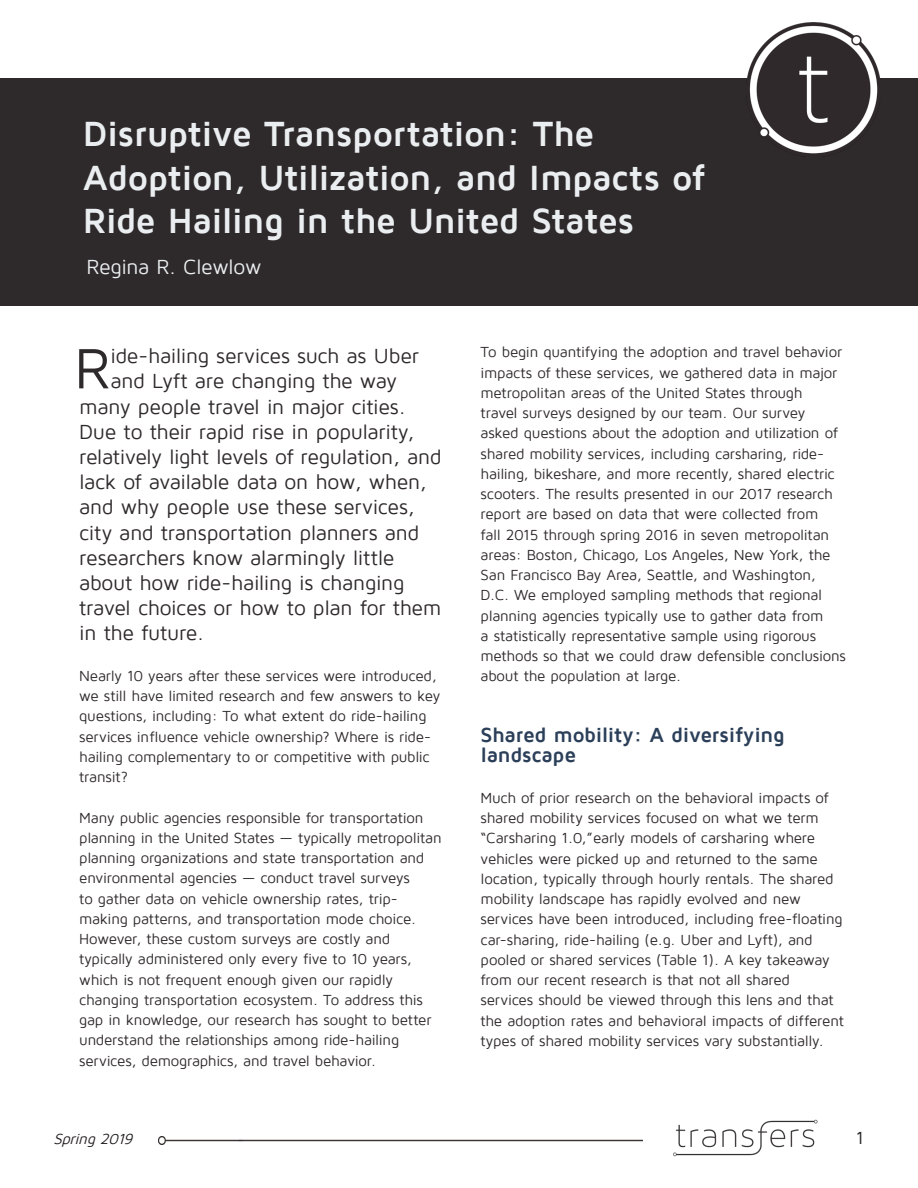
<style>
.page{position:relative;width:918px;height:1188px;background:#fff}
.page>*{position:absolute;margin:0;border:0;box-sizing:border-box;transform-origin:0 0}
.t1{font:58.8px "Maven Pro";color:#2e292a}
.t2{font:700 36px/43.2px "Maven Pro";letter-spacing:-.015em;color:#ebeef0}
.t3{font:21px "Maven Pro";letter-spacing:-.015em;color:#2e292a}
.t4{font:700 21px/20.2px "Maven Pro";letter-spacing:-.015em;color:#2b3f59}
.t5{font:21px "Maven Pro";letter-spacing:-.02em;color:#ebeef0}
.t6{font:18px "Maven Pro";color:#231f20}
.t7{font:15px/20.2px "Maven Pro";letter-spacing:-.015em;color:#2e292a}
.t8{font:italic 15px "Maven Pro";color:#231f20}
</style>
<div class="page">
<img style="left:158px;top:1136px;width:485px;height:8px">
<img style="left:673px;top:1119px;width:145px;height:38px">
<div style="left:0;top:78px;width:918px;height:228px;background:#2e292a"></div>
<img style="left:747px;top:23px;width:133px;height:131px">
<p class="t2" style="left:83px;top:113px;width:623px">Disruptive Transportation: The<br>Adoption, Utilization, and Impacts of<br>Ride Hailing in the United States</p>
<p class="t5" style="left:86px;top:256px;width:177px">Regina R. Clewlow</p>
<p class="t1" style="left:74px;top:338px;width:38px">R</p>
<p class="t3" style="left:111px;top:345px;width:310px">ide-hailing services such as Uber</p>
<p class="t3" style="left:111px;top:370px;width:288px">and Lyft are changing the way</p>
<p class="t3" style="left:79px;top:396px;width:328px">many people travel in major cities.</p>
<p class="t3" style="left:79px;top:421px;width:337px">Due to their rapid rise in popularity,</p>
<p class="t3" style="left:79px;top:446px;width:364px">relatively light levels of regulation, and</p>
<p class="t3" style="left:79px;top:471px;width:349px">lack of available data on how, when,</p>
<p class="t3" style="left:79px;top:496px;width:337px">and why people use these services,</p>
<p class="t3" style="left:79px;top:522px;width:342px">city and transportation planners and</p>
<p class="t3" style="left:79px;top:547px;width:317px">researchers know alarmingly little</p>
<p class="t3" style="left:79px;top:572px;width:327px">about how ride-hailing is changing</p>
<p class="t3" style="left:79px;top:597px;width:364px">travel choices or how to plan for them</p>
<p class="t3" style="left:79px;top:622px;width:126px">in the future.</p>
<p class="t7" style="left:79px;top:666px;width:363px">Nearly 10 years after these services were introduced, we still have limited research and few answers to key questions, including: To what extent do ride-hailing services influence vehicle ownership? Where is ride&shy;hailing complementary to or competitive with public transit?</p>
<p class="t7" style="left:79px;top:808px;width:364px">Many public agencies responsible for transportation planning in the United States — typically metropolitan planning organizations and state transportation and environmental agencies — conduct travel surveys<br>to gather data on vehicle ownership rates, trip&shy;making patterns, and transportation mode choice.<br>However, these custom surveys are costly and typically administered only every five to 10 years, which is not frequent enough given our rapidly changing transportation ecosystem. To address this gap in knowledge, our research has sought to better understand the relationships among ride-hailing services, demographics, and travel behavior.</p>
<p class="t7" style="left:481px;top:342px;width:367px">To begin quantifying the adoption and travel behavior impacts of these services, we gathered data in major metropolitan areas of the United States through<br>travel surveys designed by our team. Our survey asked questions about the adoption and utilization of shared mobility services, including carsharing, ride&shy;hailing, bikeshare, and more recently, shared electric scooters. The results presented in our 2017 research report are based on data that were collected from<br>fall 2015 through spring 2016 in seven metropolitan areas: Boston, Chicago, Los Angeles, New York, the San Francisco Bay Area, Seattle, and Washington, D.C. We employed sampling methods that regional planning agencies typically use to gather data from<br>a statistically representative sample using rigorous methods so that we could draw defensible conclusions about the population at large.</p>
<p class="t4" style="left:481px;top:725px;width:306px">Shared mobility: A diversifying landscape</p>
<p class="t7" style="left:481px;top:788px;width:365px">Much of prior research on the behavioral impacts of shared mobility services focused on what we term “Carsharing 1.0,”early models of carsharing where vehicles were picked up and returned to the same location, typically through hourly rentals. The shared mobility landscape has rapidly evolved and new services have been introduced, including free-floating car-sharing, ride-hailing (e.g. Uber and Lyft), and pooled or shared services (Table 1). A key takeaway from our recent research is that not all shared services should be viewed through this lens and that the adoption rates and behavioral impacts of different types of shared mobility services vary substantially.</p>
<p class="t8" style="left:53px;top:1131px;width:85px">Spring 2019</p>
<p class="t6" style="left:856px;top:1129px;width:10px">1</p>
</div>
